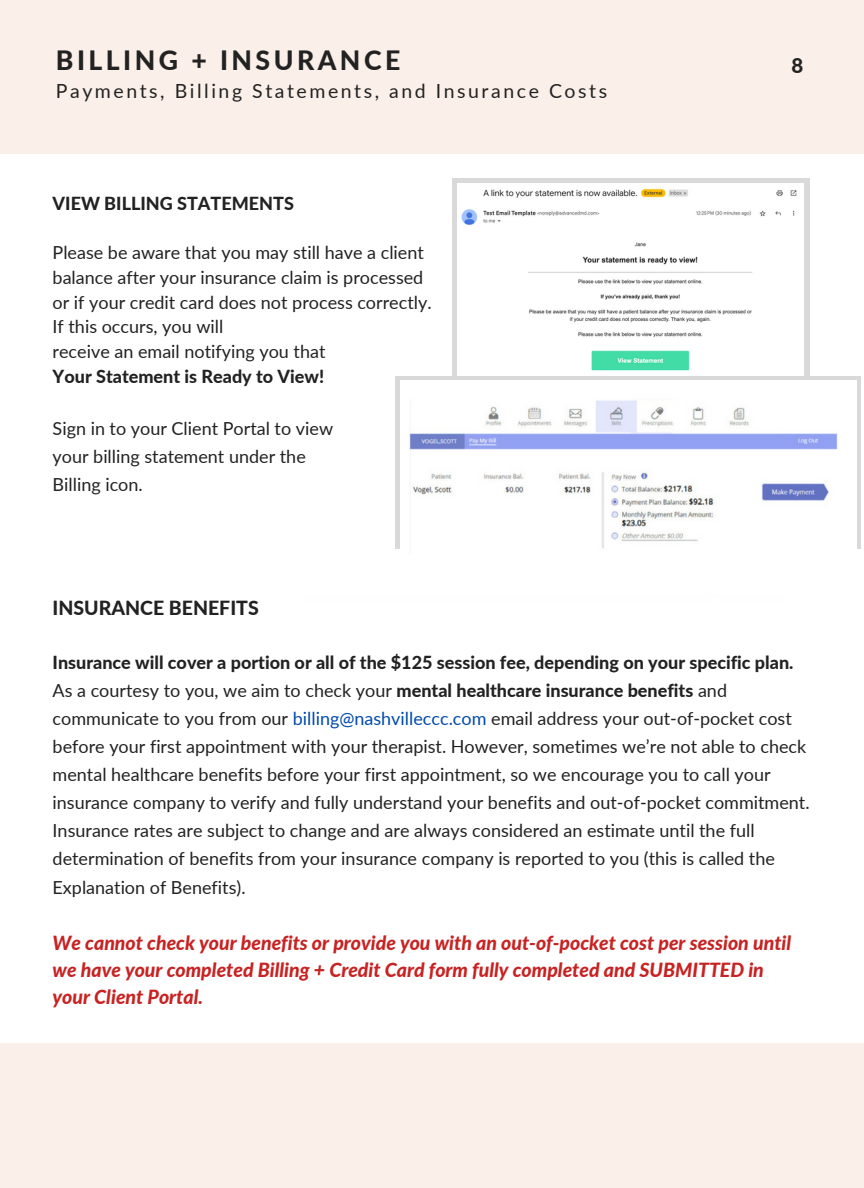
<style>
.page{position:relative;width:864px;height:1188px;background:#fff}
.page>*{position:absolute;margin:0;border:0;box-sizing:border-box;transform-origin:0 0}
.t1{font:800 26.7px "Lato";letter-spacing:.13em;color:#222}
.t2{font:800 20.4px "Lato";color:#222}
.t3{font:italic 800 19.5px/27px "Lato";color:#c82222}
.t4{font:19.5px "Lato";letter-spacing:.13em;color:#222}
.t5{font:800 19.5px "Lato";color:#222}
.t6{font:18px/28.2px "Lato";color:#222}
.t7{font:800 18px "Lato";color:#222}
.s1{font-weight:800}
.s2{color:#004aad}
</style>
<div class="page">
<div style="left:0;top:0;width:864px;height:153px;background:#faefe9"></div>
<div style="left:452px;top:178px;width:357px;height:237px;background:#d9d9d9"></div>
<img style="left:457px;top:183px;width:347px;height:193px">
<svg style="left:395px;top:376px;width:465px;height:172px;fill:#d9d9d9"></svg>
<img style="left:400px;top:381px;width:456px;height:167px">
<div style="left:0;top:1043px;width:864px;height:145px;background:#faefe9"></div>
<p class="t1" style="left:56px;top:44px;width:346px">BILLING + INSURANCE</p>
<p class="t2" style="left:792px;top:53px;width:13px">8</p>
<p class="t4" style="left:56px;top:79px;width:553px">Payments, Billing Statements, and Insurance Costs</p>
<p class="t7" style="left:53px;top:192px;width:243px">VIEW BILLING STATEMENTS</p>
<p class="t6" style="left:53px;top:240px;width:381px;line-height:24.8px">Please be aware that you may still have a client balance after your insurance claim is processed or if your credit card does not process correctly.<br>If this occurs, you will</p>
<p class="t6" style="left:53px;top:337px;width:274px">receive an email notifying you that</p>
<p class="t7" style="left:53px;top:365px;width:273px">Your Statement is Ready to View!</p>
<p class="t6" style="left:53px;top:414px;width:282px">Sign in to your Client Portal to view your billing statement under the<br>Billing icon.</p>
<p class="t5" style="left:53px;top:595px;width:208px">INSURANCE BENEFITS</p>
<p class="t6" style="left:53px;top:647px;width:759px"><span class="s1">Insurance will cover a portion or all of the $125 session fee, depending on your specific plan.<br></span>As a courtesy to you, we aim to check your <span class="s1">mental healthcare insurance benefits</span> and communicate to you from our <span class="s2">billing@nashvilleccc.com</span> email address your out-of-pocket cost before your first appointment with your therapist. However, sometimes we’re not able to check mental healthcare benefits before your first appointment, so we encourage you to call your insurance company to verify and fully understand your benefits and out-of-pocket commitment.<br>Insurance rates are subject to change and are always considered an estimate until the full determination of benefits from your insurance company is reported to you (this is called the Explanation of Benefits).</p>
<p class="t3" style="left:53px;top:929px;width:740px">We cannot check your benefits or provide you with an out-of-pocket cost per session until we have your completed Billing + Credit Card form fully completed and SUBMITTED in your Client Portal.</p>
</div>
